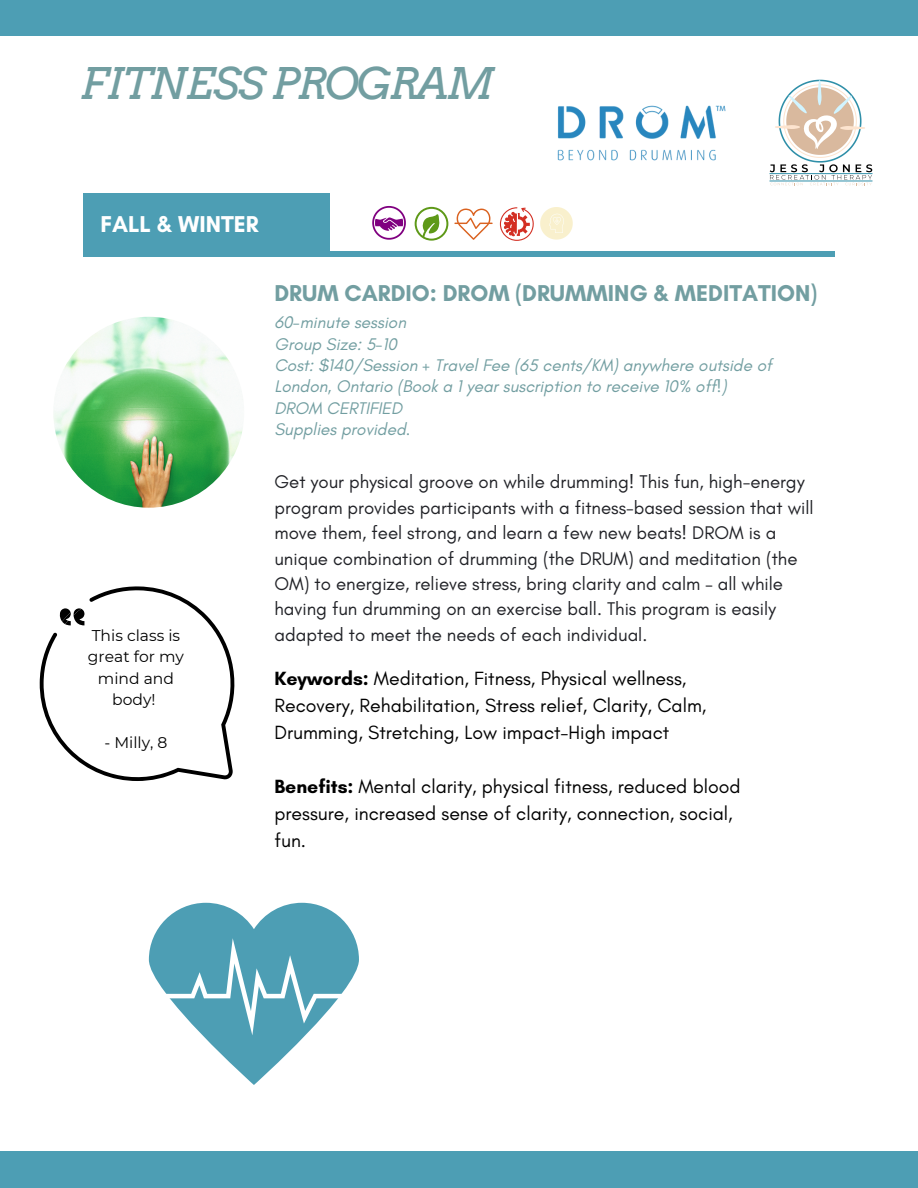
<style>
.page{position:relative;width:918px;height:1188px;background:#fff}
.page>*{position:absolute;margin:0;border:0;box-sizing:border-box;transform-origin:0 0}
.t1{font:italic 43.65px "Arvo";letter-spacing:-.05em;color:#729ea1}
.t2{font:700 23.4px "Glacial Indifference";color:#729ea1}
.t3{font:700 23.4px "Glacial Indifference";color:#fff}
.t4{font:19.5px/27px "Glacial Indifference";color:#000}
.t5{font:18.6px/25.3px "Glacial Indifference";color:#212227}
.t6{font:italic 17.1px/21.3px "Glacial Indifference";color:#729ea1}
.t7{font:15.6px/21.3px "Montserrat";color:#000;text-align:center}
.s1{font-weight:700}
</style>
<div class="page">
<div style="left:84px;top:252px;width:751px;height:5px;background:#4d9eb4"></div>
<div style="left:83px;top:193px;width:247px;height:63px;background:#4d9eb4"></div>
<img style="left:53px;top:317px;width:191px;height:191px;border-radius:50%">
<div style="left:0;top:1151px;width:918px;height:37px;background:#4d9eb4"></div>
<div style="left:0;top:0;width:918px;height:36px;background:#4d9eb4"></div>
<svg style="left:149px;top:903px;width:210px;height:182px"></svg>
<svg style="left:770px;top:79px;width:102px;height:106px"></svg>
<hr style="left:770px;top:173px;width:102px;height:1px;background:#2f8fa8">
<hr style="left:770px;top:181px;width:102px;height:1px;background:#2f8fa8">
<img style="left:558px;top:105px;width:167px;height:56px">
<svg style="left:372px;top:206px;width:34px;height:34px"></svg>
<svg style="left:415px;top:207px;width:33px;height:34px"></svg>
<svg style="left:454px;top:208px;width:39px;height:32px"></svg>
<svg style="left:500px;top:207px;width:73px;height:34px"></svg>
<svg style="left:40px;top:586px;width:194px;height:195px"></svg>
<p class="t1" style="left:80px;top:57px;width:416px">FITNESS PROGRAM</p>
<p class="t3" style="left:100px;top:209px;width:160px">FALL &amp; WINTER</p>
<p class="t7" style="left:88px;top:625px;width:98px">This class is great for my mind and body!</p>
<p class="t7" style="left:104px;top:732px;width:65px">- Milly, 8</p>
<p class="t2" style="left:274px;top:278px;width:544px">DRUM CARDIO: DROM (DRUMMING &amp; MEDITATION)</p>
<p class="t6" style="left:274px;top:312px;width:133px">60-minute session</p>
<p class="t6" style="left:274px;top:333px;width:124px">Group Size: 5-10</p>
<p class="t6" style="left:274px;top:354px;width:499px">Cost: $140/Session + Travel Fee (65 cents/KM) anywhere outside of<br>London, Ontario (Book a 1 year suscription to receive 10% off!)</p>
<p class="t6" style="left:274px;top:397px;width:129px">DROM CERTIFIED</p>
<p class="t6" style="left:274px;top:418px;width:137px">Supplies provided.</p>
<p class="t5" style="left:274px;top:469px;width:541px">Get your physical groove on while drumming! This fun, high-energy program provides participants with a fitness-based session that will move them, feel strong, and learn a few new beats! DROM is a unique combination of drumming (the DRUM) and meditation (the OM) to energize, relieve stress, bring clarity and calm – all while having fun drumming on an exercise ball. This program is easily adapted to meet the needs of each individual.</p>
<p class="t4" style="left:274px;top:665px;width:433px"><span class="s1">Keywords:</span> Meditation, Fitness, Physical wellness,<br>Recovery, Rehabilitation, Stress relief, Clarity, Calm,<br>Drumming, Stretching, Low impact-High impact</p>
<p class="t4" style="left:274px;top:773px;width:468px"><span class="s1">Benefits:</span> Mental clarity, physical fitness, reduced blood pressure, increased sense of clarity, connection, social, fun.</p>
</div>
